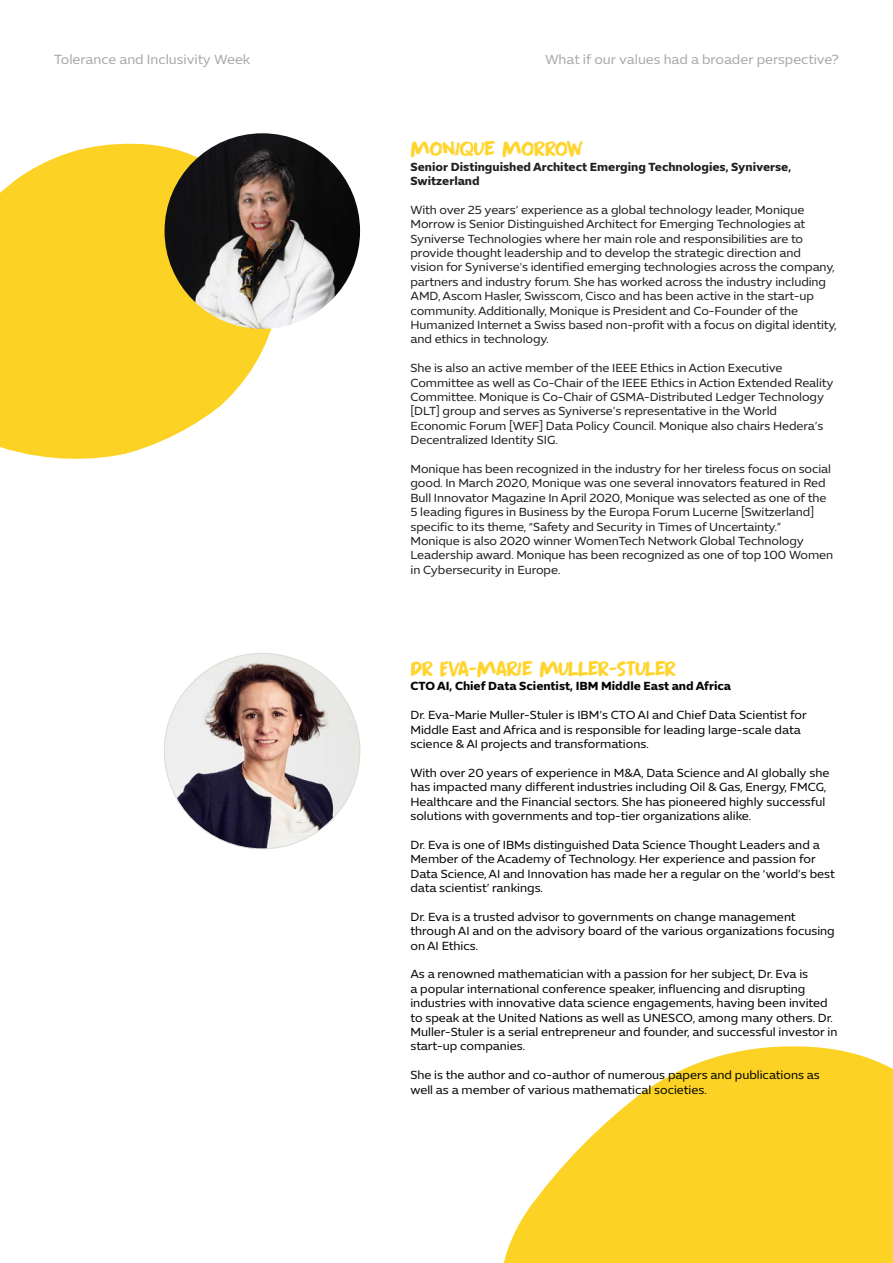
<style>
.page{position:relative;width:893px;height:1263px;background:#fff}
.page>*{position:absolute;margin:0;border:0;box-sizing:border-box;transform-origin:0 0}
.t1{font:21px "Apex Brush DEMO";letter-spacing:-.05em;color:#ffd42c}
.t2{font:21px "Apex Brush DEMO";letter-spacing:-.03em;color:#ffd42c}
.t3{font:13.5px "Expo Sans Std";color:#a8a9ad}
.Intro{font:12px/14.4px "Expo Sans Std";letter-spacing:-.005em;color:#231f20}
.Intro-2{font:12px/14.4px "Expo Sans Std";color:#040503}
.Subtitle{font:700 12px/14.4px "Expo Sans Std";color:#231f20}
.Subtitle-2{font:700 12px "Expo Sans Std";color:#040503}
</style>
<div class="page">
<svg style="left:0;top:143px;width:272px;height:316px;fill:#fcd325"></svg>
<svg style="left:503px;top:1046px;width:390px;height:217px;fill:#fcd325"></svg>
<img style="left:165px;top:133px;width:195px;height:196px;border-radius:98px">
<img style="left:164px;top:653px;width:196px;height:196px;border-radius:98px">
<p class="t3" style="left:54px;top:52px;width:198px">Tolerance and Inclusivity Week</p>
<p class="t3" style="left:545px;top:52px;width:295px">What if our values had a broader perspective?</p>
<p class="t2" style="left:411px;top:136px;width:174px">Monique Morrow</p>
<p class="Subtitle" style="left:411px;top:159px;width:382px">Senior Distinguished Architect Emerging Technologies, Syniverse,<br>Switzerland</p>
<p class="Intro" style="left:411px;top:202px;width:428px">With over 25 years’ experience as a global technology leader, Monique Morrow is Senior Distinguished Architect for Emerging Technologies at Syniverse Technologies where her main role and responsibilities are to provide thought leadership and to develop the strategic direction and vision for Syniverse's identified emerging technologies across the company, partners and industry forum. She has worked across the industry including AMD, Ascom Hasler, Swisscom, Cisco and has been active in the start-up community. Additionally, Monique is President and Co-Founder of the Humanized Internet a Swiss based non-profit with a focus on digital identity, and ethics in technology.</p>
<p class="Intro" style="left:411px;top:361px;width:424px">She is also an active member of the IEEE Ethics in Action Executive Committee as well as Co-Chair of the IEEE Ethics in Action Extended Reality Committee. Monique is Co-Chair of GSMA-Distributed Ledger Technology [DLT] group and serves as Syniverse’s representative in the World Economic Forum [WEF] Data Policy Council. Monique also chairs Hedera’s Decentralized Identity SIG.</p>
<p class="Intro" style="left:411px;top:462px;width:422px">Monique has been recognized in the industry for her tireless focus on social good. In March 2020, Monique was one several innovators featured in Red Bull Innovator Magazine In April 2020, Monique was selected as one of the 5 leading figures in Business by the Europa Forum Lucerne [Switzerland] specific to its theme, “Safety and Security in Times of Uncertainty.”</p>
<p class="Intro" style="left:411px;top:534px;width:424px">Monique is also 2020 winner WomenTech Network Global Technology<br>Leadership award. Monique has been recognized as one of top 100 Women in Cybersecurity in Europe.</p>
<p class="t1" style="left:410px;top:656px;width:267px">Dr Eva-Marie Muller-Stuler</p>
<p class="Subtitle-2" style="left:410px;top:679px;width:322px">CTO AI, Chief Data Scientist, IBM Middle East and Africa</p>
<p class="Intro-2" style="left:410px;top:708px;width:398px">Dr. Eva-Marie Muller-Stuler is IBM’s CTO AI and Chief Data Scientist for<br>Middle East and Africa and is responsible for leading large-scale data science &amp; AI projects and transformations.</p>
<p class="Intro-2" style="left:410px;top:765px;width:420px">With over 20 years of experience in M&amp;A, Data Science and AI globally she has impacted many different industries including Oil &amp; Gas, Energy, FMCG, Healthcare and the Financial sectors. She has pioneered highly successful solutions with governments and top-tier organizations alike.</p>
<p class="Intro-2" style="left:410px;top:837px;width:426px">Dr. Eva is one of IBMs distinguished Data Science Thought Leaders and a Member of the Academy of Technology. Her experience and passion for Data Science, AI and Innovation has made her a regular on the ‘world’s best data scientist’ rankings.</p>
<p class="Intro-2" style="left:410px;top:909px;width:426px">Dr. Eva is a trusted advisor to governments on change management through AI and on the advisory board of the various organizations focusing on AI Ethics.</p>
<p class="Intro-2" style="left:410px;top:967px;width:429px">As a renowned mathematician with a passion for her subject, Dr. Eva is<br>a popular international conference speaker, influencing and disrupting industries with innovative data science engagements, having been invited to speak at the United Nations as well as UNESCO, among many others. Dr.<br>Muller-Stuler is a serial entrepreneur and founder, and successful investor in start-up companies.</p>
<p class="Intro-2" style="left:410px;top:1068px;width:411px">She is the author and co-author of numerous papers and publications as well as a member of various mathematical societies.</p>
</div>
